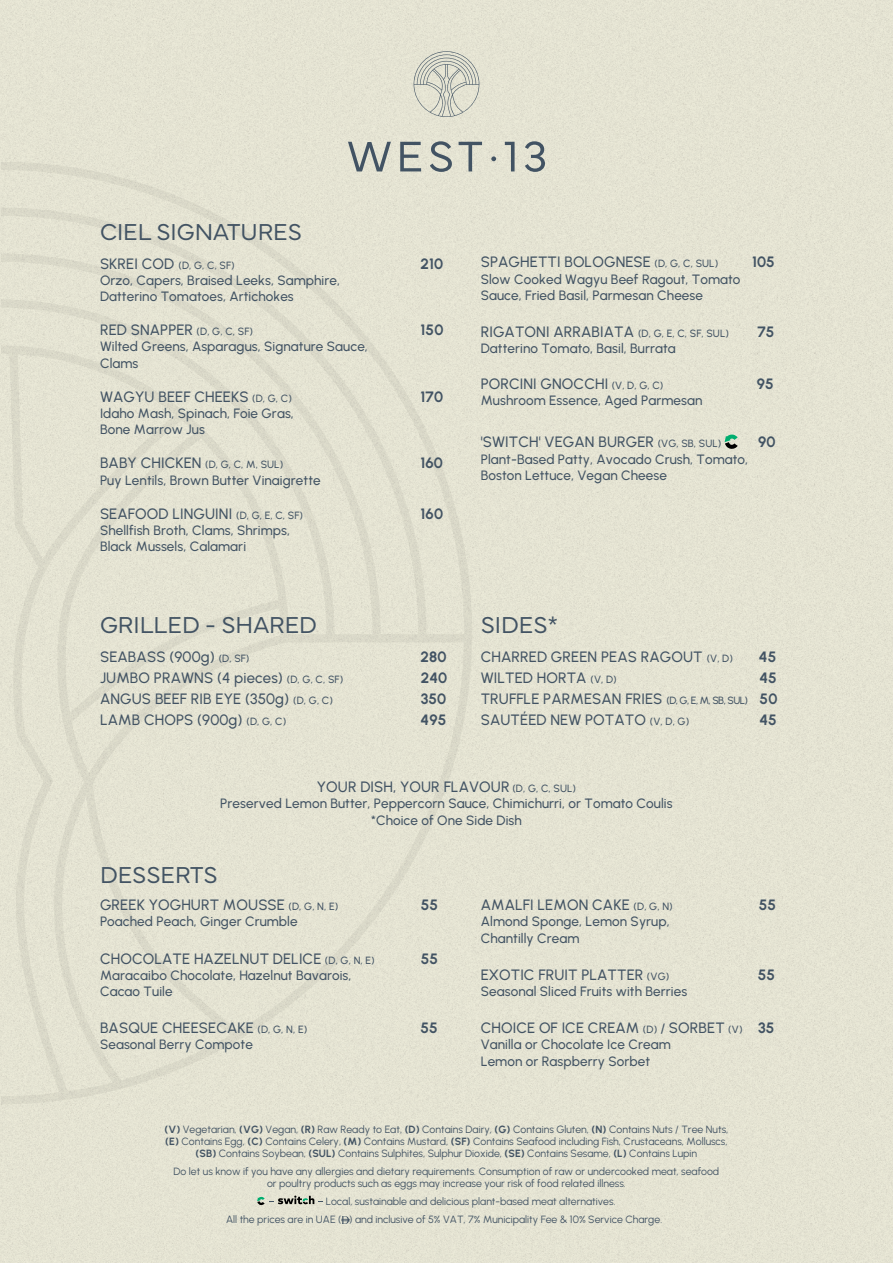
<style>
.page{position:relative;width:893px;height:1263px;background:#e5e3d3}
.page>*{position:absolute;margin:0;border:0;box-sizing:border-box;transform-origin:0 0}
.t1{font:300 24px "Mundial";color:#425363}
.t2{font:500 15px/21px "Urbanist";letter-spacing:.005em;color:#425363;text-align:justify}
.t3{font:700 15px "Urbanist";letter-spacing:.005em;color:#425363}
.t4{font:500 13.5px/16.2px "Urbanist";letter-spacing:.005em;color:#425363}
.t5{font:10.5px/12px "Urbanist";color:#425363;text-align:center}
.t6{font:500 10.5px "Urbanist";color:#425363}
.s1{font-size:15px}
.s2{font-size:10.5px}
.s3{font-weight:700}
.s4{font-size:13.5px}
</style>
<div class="page">
<svg style="left:1px;top:146px;width:481px;height:971px;fill:#e4e3d2"></svg>
<svg style="left:348px;top:142px;width:43px;height:29px"></svg>
<svg style="left:400px;top:142px;width:21px;height:29px"></svg>
<svg style="left:430px;top:141px;width:22px;height:31px"></svg>
<svg style="left:459px;top:142px;width:23px;height:29px"></svg>
<svg style="left:505px;top:142px;width:10px;height:29px"></svg>
<svg style="left:525px;top:141px;width:20px;height:31px"></svg>
<svg style="left:491px;top:156px;width:5px;height:5px"></svg>
<svg style="left:412px;top:50px;width:69px;height:68px"></svg>
<svg style="left:725px;top:434px;width:13px;height:15px"></svg>
<svg style="left:341px;top:1216px;width:9px;height:8px"></svg>
<svg style="left:257px;top:1195px;width:66px;height:10px"></svg>
<h1 class="t1" style="left:100px;top:213px;width:203px">CIEL SIGNATURES</h1>
<p class="t6" style="left:100px;top:258px;width:136px"><span class="s1">SKREI COD</span> (D, G, C, SF)</p>
<p class="t3" style="left:421px;top:253px;width:24px">210</p>
<p class="t4" style="left:100px;top:271px;width:241px">Orzo, Capers, Braised Leeks, Samphire,<br>Datterino Tomatoes, Artichokes</p>
<p class="t2" style="left:100px;top:319px;width:154px">RED SNAPPER <span class="s2">(D, G, C, SF)</span></p>
<p class="t3" style="left:421px;top:320px;width:24px">150</p>
<p class="t4" style="left:100px;top:338px;width:269px">Wilted Greens, Asparagus, Signature Sauce,<br>Clams</p>
<p class="t2" style="left:100px;top:386px;width:193px">WAGYU BEEF CHEEKS <span class="s2">(D, G, C)</span></p>
<p class="t3" style="left:421px;top:386px;width:24px">170</p>
<p class="t4" style="left:100px;top:405px;width:195px">Idaho Mash, Spinach, Foie Gras,<br>Bone Marrow Jus</p>
<p class="t6" style="left:100px;top:458px;width:185px"><span class="s1">BABY CHICKEN</span> (D, G, C, M, SUL)</p>
<p class="t3" style="left:421px;top:453px;width:24px">160</p>
<p class="t4" style="left:100px;top:471px;width:222px">Puy Lentils, Brown Butter Vinaigrette</p>
<p class="t2" style="left:100px;top:503px;width:205px">SEAFOOD LINGUINI <span class="s2">(D, G, E, C, SF)</span></p>
<p class="t3" style="left:421px;top:503px;width:24px">160</p>
<p class="t4" style="left:100px;top:522px;width:191px">Shellfish Broth, Clams, Shrimps,<br>Black Mussels, Calamari</p>
<p class="t2" style="left:481px;top:251px;width:239px">SPAGHETTI BOLOGNESE <span class="s2">(D, G, C, SUL)</span></p>
<p class="t3" style="left:752px;top:252px;width:24px">105</p>
<p class="t4" style="left:481px;top:270px;width:261px">Slow Cooked Wagyu Beef Ragout, Tomato<br>Sauce, Fried Basil, Parmesan Cheese</p>
<p class="t2" style="left:481px;top:321px;width:250px">RIGATONI ARRABIATA <span class="s2">(D, G, E, C, SF, SUL)</span></p>
<p class="t3" style="left:758px;top:321px;width:18px">75</p>
<p class="t4" style="left:481px;top:340px;width:197px">Datterino Tomato, Basil, Burrata</p>
<p class="t2" style="left:481px;top:373px;width:184px">PORCINI GNOCCHI <span class="s2">(V, D, G, C)</span></p>
<p class="t3" style="left:757px;top:373px;width:18px">95</p>
<p class="t4" style="left:481px;top:392px;width:223px">Mushroom Essence, Aged Parmesan</p>
<p class="t2" style="left:481px;top:431px;width:242px">'SWITCH' VEGAN BURGER <span class="s2">(VG, SB, SUL)</span></p>
<p class="t3" style="left:758px;top:432px;width:19px">90</p>
<p class="t4" style="left:481px;top:450px;width:269px">Plant-Based Patty, Avocado Crush, Tomato,<br>Boston Lettuce, Vegan Cheese</p>
<h1 class="t1" style="left:100px;top:606px;width:218px">GRILLED - SHARED</h1>
<h1 class="t1" style="left:481px;top:606px;width:79px">SIDES*</h1>
<p class="t2" style="left:100px;top:646px;width:151px">SEABASS (900g) <span class="s2">(D, SF)</span></p>
<p class="t3" style="left:421px;top:647px;width:28px">280</p>
<p class="t2" style="left:100px;top:667px;width:245px">JUMBO PRAWNS (4 pieces) <span class="s2">(D, G, C, SF)</span></p>
<p class="t3" style="left:421px;top:668px;width:28px">240</p>
<p class="t2" style="left:100px;top:688px;width:234px">ANGUS BEEF RIB EYE (350g) <span class="s2">(D, G, C)</span></p>
<p class="t3" style="left:421px;top:689px;width:27px">350</p>
<p class="t2" style="left:100px;top:709px;width:188px">LAMB CHOPS (900g) <span class="s2">(D, G, C)</span></p>
<p class="t3" style="left:421px;top:710px;width:27px">495</p>
<p class="t2" style="left:481px;top:646px;width:254px">CHARRED GREEN PEAS RAGOUT <span class="s2">(V, D)</span></p>
<p class="t3" style="left:759px;top:647px;width:19px">45</p>
<p class="t2" style="left:481px;top:667px;width:138px">WILTED HORTA <span class="s2">(V, D)</span></p>
<p class="t2" style="left:481px;top:667px;width:298px;text-indent:279px"><span class="s3">45<br></span>TRUFFLE PARMESAN FRIES <span class="s2">(D, G, E, M, SB, SUL)</span> <span class="s3">50<br></span>SAUTÉED NEW POTATO <span class="s2">(V, D, G)</span></p>
<p class="t3" style="left:759px;top:710px;width:19px">45</p>
<p class="t2" style="left:317px;top:776px;width:261px">YOUR DISH, YOUR FLAVOUR <span class="s2">(D, G, C, SUL)</span></p>
<p class="t4" style="left:220px;top:795px;width:454px;text-align:center">Preserved Lemon Butter, Peppercorn Sauce, Chimichurri, or Tomato Coulis *Choice of One Side Dish</p>
<h1 class="t1" style="left:100px;top:856px;width:119px">DESSERTS</h1>
<p class="t2" style="left:100px;top:894px;width:240px">GREEK YOGHURT MOUSSE <span class="s2">(D, G, N, E)</span></p>
<p class="t3" style="left:421px;top:894px;width:19px">55</p>
<p class="t4" style="left:100px;top:913px;width:199px">Poached Peach, Ginger Crumble</p>
<p class="t2" style="left:100px;top:947px;width:276px">CHOCOLATE HAZELNUT DELICE <span class="s2">(D, G, N, E)</span></p>
<p class="t3" style="left:421px;top:948px;width:19px">55</p>
<p class="t4" style="left:100px;top:966px;width:253px">Maracaibo Chocolate, Hazelnut Bavarois,<br>Cacao Tuile</p>
<p class="t2" style="left:100px;top:1017px;width:209px">BASQUE CHEESECAKE <span class="s2">(D, G, N, E)</span></p>
<p class="t3" style="left:421px;top:1017px;width:19px">55</p>
<p class="t4" style="left:100px;top:1036px;width:154px">Seasonal Berry Compote</p>
<p class="t2" style="left:481px;top:894px;width:193px">AMALFI LEMON CAKE <span class="s2">(D, G, N)</span></p>
<p class="t3" style="left:759px;top:894px;width:19px">55</p>
<p class="t4" style="left:481px;top:913px;width:190px">Almond Sponge, Lemon Syrup,<br>Chantilly Cream</p>
<p class="t2" style="left:481px;top:963px;width:190px">EXOTIC FRUIT PLATTER <span class="s2">(VG)</span></p>
<p class="t3" style="left:758px;top:964px;width:19px">55</p>
<p class="t4" style="left:481px;top:983px;width:208px">Seasonal Sliced Fruits with Berries</p>
<p class="t2" style="left:481px;top:1017px;width:295px">CHOICE OF ICE CREAM <span class="s2">(D)</span> <span class="s4">/</span> SORBET <span class="s2">(V)</span> <span class="s3">35</span></p>
<p class="t4" style="left:481px;top:1036px;width:191px">Vanilla or Chocolate Ice Cream<br>Lemon or Raspberry Sorbet</p>
<p class="t5" style="left:165px;top:1122px;width:565px"><span class="s3">(V)</span> Vegetarian, <span class="s3">(VG)</span> Vegan, <span class="s3">(R)</span> Raw Ready to Eat, <span class="s3">(D)</span> Contains Dairy, <span class="s3">(G)</span> Contains Gluten, <span class="s3">(N)</span> Contains Nuts / Tree Nuts, <span class="s3">(E)</span> Contains Egg, <span class="s3">(C)</span> Contains Celery, <span class="s3">(M)</span> Contains Mustard, <span class="s3">(SF)</span> Contains Seafood including Fish, Crustaceans, Molluscs, <span class="s3">(SB)</span> Contains Soybean, <span class="s3">(SUL)</span> Contains Sulphites, Sulphur Dioxide, <span class="s3">(SE)</span> Contains Sesame, <span class="s3">(L)</span> Contains Lupin</p>
<p class="t5" style="left:173px;top:1165px;width:547px">Do let us know if you have any allergies and dietary requirements. Consumption of raw or undercooked meat, seafood or poultry products such as eggs may increase your risk of food related illness.</p>
<p class="t5" style="left:326px;top:1194px;width:291px">Local, sustainable and delicious plant-based meat alternatives.</p>
<p class="t5" style="left:226px;top:1213px;width:438px">All the prices are in UAE ( ) and inclusive of 5% VAT, 7% Municipality Fee &amp; 10% Service Charge.</p>
</div>
